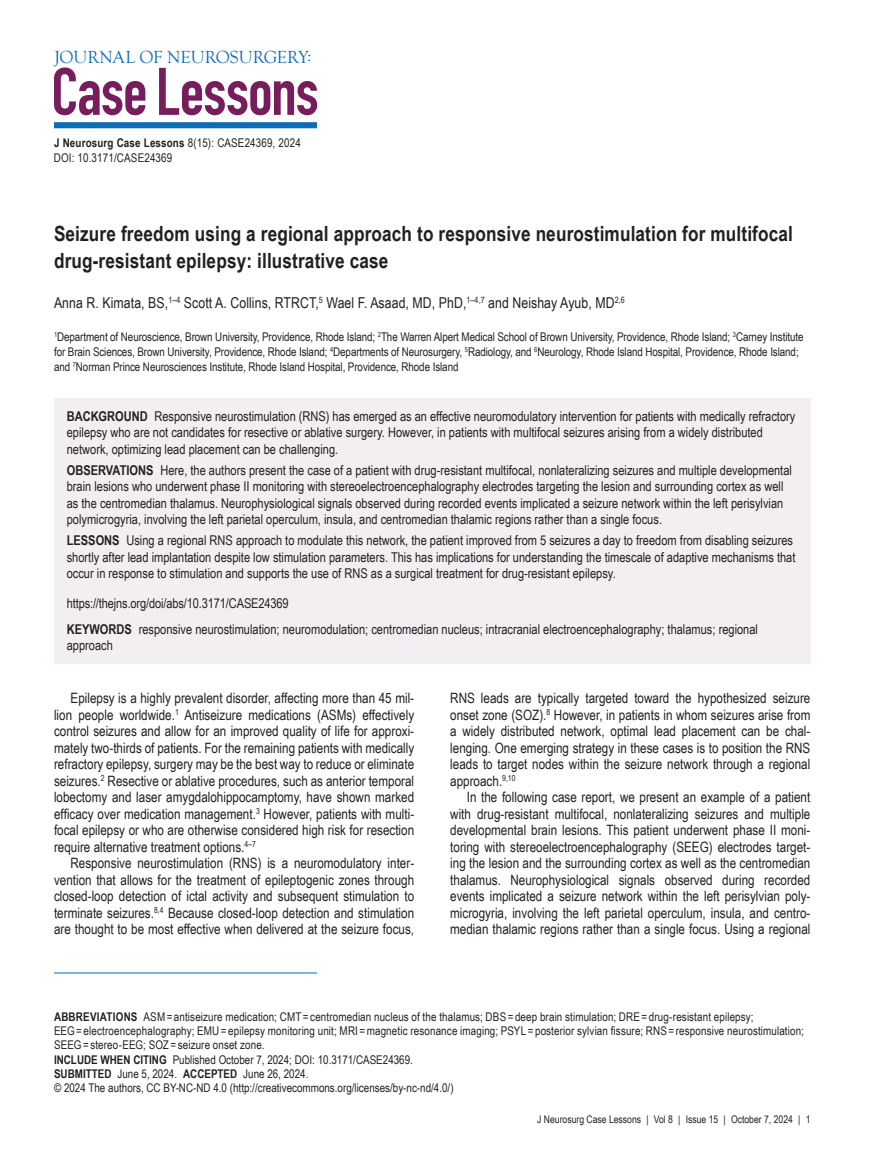
<style>
.page{position:relative;width:878px;height:1175px;background:#fff}
.page>*{position:absolute;margin:0;border:0;box-sizing:border-box;transform-origin:0 0}
.t1{font:700 66px "DIN Condensed";letter-spacing:-.015em;color:#771d5e}
.t2{font:700 21px/27px "Arial Narrow";letter-spacing:.005em;color:#231f20}
.t3{font:18px "Goudy Old Style T";letter-spacing:-.01em;color:#0d6cb6}
.t4{font:15px "Arial Narrow";letter-spacing:.005em;color:#231f20}
.t5{font:14.25px/16.5px "Arial Narrow";color:#231f20;text-align:justify}
.t6{font:13.5px/16.5px "Arial Narrow";color:#231f20}
.t7{font:12px/14.4px "Arial Narrow";color:#231f20}
.t8{font:10.5px "Arial Narrow";color:#231f20}
.s1{font-weight:700}
</style>
<div class="page">
<div style="left:54px;top:122px;width:263px;height:6px;background:#0d6cb6"></div>
<hr style="left:54px;top:972px;width:263px;height:1px;background:#0d6cb6">
<div style="left:54px;top:398px;width:756px;height:68px;background:#f3eef1"></div>
<div style="left:54px;top:452px;width:756px;height:84px;background:#f3eef1"></div>
<div style="left:54px;top:523px;width:756px;height:67px;background:#f3eef1"></div>
<div style="left:54px;top:586px;width:756px;height:34px;background:#f3eef1"></div>
<div style="left:54px;top:611px;width:756px;height:52px;background:#f3eef1"></div>
<p class="t3" style="left:54px;top:47px;width:259px">JOURNAL OF NEUROSURGERY:</p>
<h1 class="t1" style="left:51px;top:47px;width:269px">Case Lessons</h1>
<p class="t7" style="left:54px;top:135px;width:248px;line-height:14.9px"><span class="s1">J Neurosurg Case Lessons</span> 8(15): CASE24369, 2024<br>DOI: 10.3171/CASE24369</p>
<h2 class="t2" style="left:54px;top:219px;width:740px">Seizure freedom using a regional approach to responsive neurostimulation for multifocal drug-resistant epilepsy: illustrative case</h2>
<p class="t4" style="left:54px;top:291px;width:572px">Anna R. Kimata, BS,<sup>1–4</sup> Scott A. Collins, RTRCT,<sup>5</sup> Wael F. Asaad, MD, PhD,<sup>1–4,7</sup> and Neishay Ayub, MD<sup>2,6</sup></p>
<p class="t7" style="left:54px;top:328px;width:751px;line-height:15px"><sup>1</sup>Department of Neuroscience, Brown University, Providence, Rhode Island; <sup>2</sup>The Warren Alpert Medical School of Brown University, Providence, Rhode Island; <sup>3</sup>Carney Institute for Brain Sciences, Brown University, Providence, Rhode Island; <sup>4</sup>Departments of Neurosurgery, <sup>5</sup>Radiology, and <sup>6</sup>Neurology, Rhode Island Hospital, Providence, Rhode Island; and <sup>7</sup>Norman Prince Neurosciences Institute, Rhode Island Hospital, Providence, Rhode Island</p>
<p class="t6" style="left:67px;top:407px;width:730px"><span class="s1">BACKGROUND</span> Responsive neurostimulation (RNS) has emerged as an effective neuromodulatory intervention for patients with medically refractory epilepsy who are not candidates for resective or ablative surgery. However, in patients with multifocal seizures arising from a widely distributed network, optimizing lead placement can be challenging.</p>
<p class="t6" style="left:67px;top:461px;width:726px"><span class="s1">OBSERVATIONS</span> Here, the authors present the case of a patient with drug-resistant multifocal, nonlateralizing seizures and multiple developmental brain lesions who underwent phase II monitoring with stereoelectroencephalography electrodes targeting the lesion and surrounding cortex as well as the centromedian thalamus. Neurophysiological signals observed during recorded events implicated a seizure network within the left perisylvian polymicrogyria, involving the left parietal operculum, insula, and centromedian thalamic regions rather than a single focus.</p>
<p class="t6" style="left:67px;top:532px;width:730px"><span class="s1">LESSONS</span> Using a regional RNS approach to modulate this network, the patient improved from 5 seizures a day to freedom from disabling seizures shortly after lead implantation despite low stimulation parameters. This has implications for understanding the timescale of adaptive mechanisms that occur in response to stimulation and supports the use of RNS as a surgical treatment for drug-resistant epilepsy.</p>
<p class="t6" style="left:67px;top:590px;width:692px;line-height:25.5px">https://thejns.org/doi/abs/10.3171/CASE24369<br><span class="s1">KEYWORDS</span> responsive neurostimulation; neuromodulation; centromedian nucleus; intracranial electroencephalography; thalamus; regional</p>
<p class="t6" style="left:67px;top:637px;width:48px">approach</p>
<p class="t5" style="left:54px;top:689px;width:362px;text-indent:17px">Epilepsy is a highly prevalent disorder, affecting more than 45 mil&shy;lion people worldwide.<sup>1</sup> Antiseizure medications (ASMs) effectively control seizures and allow for an improved quality of life for approxi&shy;mately two-thirds of patients. For the remaining patients with medically refractory epilepsy, surgery may be the best way to reduce or eliminate seizures.<sup>2</sup> Resective or ablative procedures, such as anterior temporal lobectomy and laser amygdalohippocamptomy, have shown marked efficacy over medication management.<sup>3</sup> However, patients with multi&shy;focal epilepsy or who are otherwise considered high risk for resection require alternative treatment options.<sup>4–7</sup></p>
<p class="t5" style="left:54px;top:854px;width:361px;text-indent:17px">Responsive neurostimulation (RNS) is a neuromodulatory inter&shy;vention that allows for the treatment of epileptogenic zones through closed-loop detection of ictal activity and subsequent stimulation to terminate seizures.<sup>8,4</sup> Because closed-loop detection and stimulation are thought to be most effective when delivered at the seizure focus,</p>
<p class="t5" style="left:450px;top:689px;width:362px">RNS leads are typically targeted toward the hypothesized seizure onset zone (SOZ).<sup>8</sup> However, in patients in whom seizures arise from a widely distributed network, optimal lead placement can be chal&shy;lenging. One emerging strategy in these cases is to position the RNS leads to target nodes within the seizure network through a regional approach.<sup>9,10</sup></p>
<p class="t5" style="left:450px;top:788px;width:362px;text-indent:17px">In the following case report, we present an example of a patient with drug-resistant multifocal, nonlateralizing seizures and multiple developmental brain lesions. This patient underwent phase II moni&shy;toring with stereoelectroencephalography (SEEG) electrodes target&shy;ing the lesion and the surrounding cortex as well as the centromedian thalamus. Neurophysiological signals observed during recorded events implicated a seizure network within the left perisylvian poly&shy;microgyria, involving the left parietal operculum, insula, and centro&shy;median thalamic regions rather than a single focus. Using a regional</p>
<p class="t7" style="left:54px;top:1008px;width:751px"><span class="s1">ABBREVIATIONS</span> ASM= antiseizure medication; CMT = centromedian nucleus of the thalamus; DBS= deep brain stimulation; DRE= drug-resistant epilepsy;<br>EEG = electroencephalography; EMU = epilepsy monitoring unit; MRI = magnetic resonance imaging; PSYL = posterior sylvian fissure; RNS = responsive neurostimulation; SEEG= stereo-EEG; SOZ= seizure onset zone.<br><span class="s1">INCLUDE WHEN CITING</span> Published October 7, 2024; DOI: 10.3171/CASE24369.<br><span class="s1">SUBMITTED</span> June 5, 2024. <span class="s1">ACCEPTED</span> June 26, 2024.</p>
<p class="t7" style="left:54px;top:1080px;width:401px">© 2024 The authors, CC BY-NC-ND 4.0 (http://creativecommons.org/licenses/by-nc-nd/4.0/)</p>
<p class="t8" style="left:537px;top:1111px;width:275px">J Neurosurg Case Lessons | Vol 8 | Issue 15 | October 7, 2024 | 1</p>
</div>
